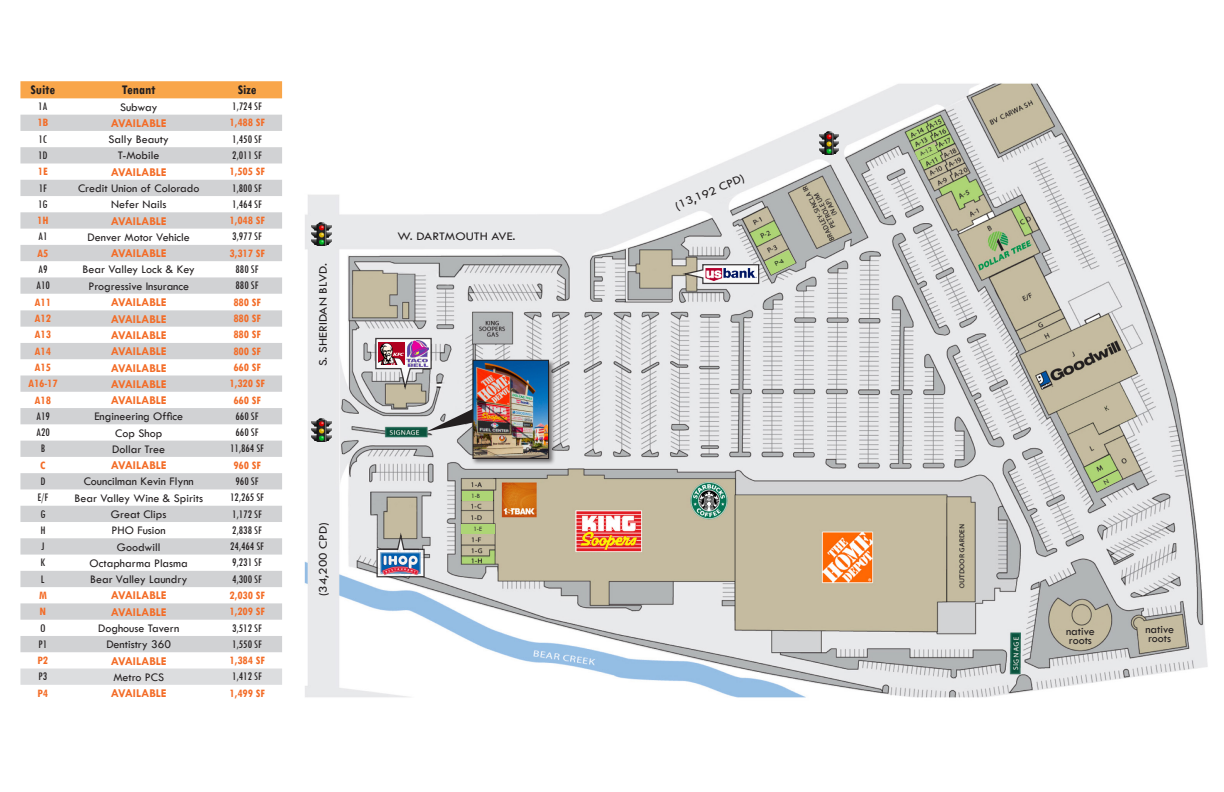
<style>
.page{position:relative;width:1224px;height:792px;background:#fff}
.page>*{position:absolute;margin:0;border:0;box-sizing:border-box;transform-origin:0 0}
.t1{font:700 condensed 14px "Tw Cen";color:#231f20}
.t2{font:12px "Tw Cen";color:#231f20}
.t3{font:condensed 12px "Tw Cen";color:#231f20}
.t4{font:700 12px "Tw Cen";color:#f36c27}
.t5{font:700 condensed 12px "Tw Cen";color:#f36c27}
.t6{font:12px "Tw Cen";color:#231f20;scale:1.12 1}
.t7{font:6.8px "Tw Cen";color:#312f30}
.t8{font:6.7px "Tw Cen";color:#312f30}
</style>
<div class="page">
<img style="left:304px;top:83px;width:904px;height:615px">
<div style="left:20px;top:81px;width:262px;height:17px;background:#f9a64a"></div>
<svg style="left:20px;top:115px;width:262px;height:537px"></svg>
<div style="left:20px;top:669px;width:262px;height:16px;background:#dcdddf"></div>
<svg style="left:375px;top:337px;width:57px;height:54px"></svg>
<img style="left:378px;top:343px;width:27px;height:22px">
<img style="left:407px;top:341px;width:21px;height:26px">
<svg style="left:376px;top:531px;width:49px;height:47px"></svg>
<img style="left:379px;top:551px;width:43px;height:24px">
<img style="left:819px;top:132px;width:20px;height:23px">
<img style="left:312px;top:223px;width:19px;height:23px">
<img style="left:312px;top:419px;width:19px;height:22px">
<svg style="left:427px;top:404px;width:44px;height:27px"></svg>
<div style="left:471px;top:359px;width:85px;height:107px;background:#231f20;opacity:.6"></div>
<img style="left:475px;top:362px;width:72px;height:95px">
<div style="left:473px;top:360px;width:76px;height:99px;border:1px solid #231f20"></div>
<svg style="left:1054px;top:624px;width:53px;height:21px"></svg>
<svg style="left:1138px;top:626px;width:47px;height:23px"></svg>
<svg style="left:915px;top:143px;width:23px;height:18px"></svg>
<div style="left:462px;top:491px;width:31px;height:9px;background:#add575"></div>
<div style="left:462px;top:524px;width:33px;height:9px;background:#add575"></div>
<svg style="left:681px;top:250px;width:115px;height:35px;background:#bbbab3"></svg>
<svg style="left:1093px;top:471px;width:29px;height:21px"></svg>
<p class="t1" style="left:30px;top:82px;width:26px">Suite</p>
<p class="t1" style="left:122px;top:82px;width:35px">Tenant</p>
<p class="t1" style="left:238px;top:82px;width:20px">Size</p>
<p class="t3" style="left:38px;top:99px;width:11px">1A</p>
<p class="t2" style="left:120px;top:100px;width:39px">Subway</p>
<p class="t3" style="left:232px;top:99px;width:31px">1,724 SF</p>
<p class="t5" style="left:37px;top:115px;width:13px">1B</p>
<p class="t4" style="left:111px;top:116px;width:57px">AVAILABLE</p>
<p class="t5" style="left:229px;top:115px;width:37px">1,488 SF</p>
<p class="t3" style="left:39px;top:132px;width:10px">1C</p>
<p class="t2" style="left:109px;top:132px;width:62px">Sally Beauty</p>
<p class="t3" style="left:232px;top:132px;width:31px">1,450 SF</p>
<p class="t3" style="left:38px;top:148px;width:11px">1D</p>
<p class="t2" style="left:118px;top:148px;width:43px">T-Mobile</p>
<p class="t3" style="left:232px;top:148px;width:31px">2,011 SF</p>
<p class="t5" style="left:38px;top:164px;width:12px">1E</p>
<p class="t4" style="left:111px;top:165px;width:57px">AVAILABLE</p>
<p class="t5" style="left:229px;top:164px;width:37px">1,505 SF</p>
<p class="t3" style="left:39px;top:181px;width:10px">1F</p>
<p class="t2" style="left:78px;top:181px;width:123px">Credit Union of Colorado</p>
<p class="t3" style="left:232px;top:181px;width:31px">1,800 SF</p>
<p class="t3" style="left:38px;top:197px;width:11px">1G</p>
<p class="t2" style="left:111px;top:197px;width:57px">Nefer Nails</p>
<p class="t3" style="left:232px;top:197px;width:31px">1,464 SF</p>
<p class="t5" style="left:37px;top:213px;width:13px">1H</p>
<p class="t4" style="left:111px;top:214px;width:57px">AVAILABLE</p>
<p class="t5" style="left:229px;top:213px;width:37px">1,048 SF</p>
<p class="t3" style="left:38px;top:229px;width:11px">A1</p>
<p class="t2" style="left:88px;top:230px;width:104px">Denver Motor Vehicle</p>
<p class="t3" style="left:232px;top:229px;width:31px">3,977 SF</p>
<p class="t5" style="left:37px;top:246px;width:13px">A5</p>
<p class="t4" style="left:111px;top:246px;width:57px">AVAILABLE</p>
<p class="t5" style="left:229px;top:246px;width:37px">3,317 SF</p>
<p class="t3" style="left:38px;top:262px;width:11px">A9</p>
<p class="t2" style="left:83px;top:262px;width:114px">Bear Valley Lock &amp; Key</p>
<p class="t3" style="left:236px;top:262px;width:25px">880 SF</p>
<p class="t3" style="left:36px;top:278px;width:15px">A10</p>
<p class="t2" style="left:88px;top:279px;width:102px">Progressive Insurance</p>
<p class="t3" style="left:236px;top:278px;width:25px">880 SF</p>
<p class="t5" style="left:35px;top:295px;width:18px">A11</p>
<p class="t4" style="left:111px;top:295px;width:57px">AVAILABLE</p>
<p class="t5" style="left:233px;top:295px;width:29px">880 SF</p>
<p class="t5" style="left:35px;top:311px;width:18px">A12</p>
<p class="t4" style="left:111px;top:312px;width:57px">AVAILABLE</p>
<p class="t5" style="left:233px;top:311px;width:29px">880 SF</p>
<p class="t5" style="left:35px;top:327px;width:18px">A13</p>
<p class="t4" style="left:111px;top:328px;width:57px">AVAILABLE</p>
<p class="t5" style="left:233px;top:327px;width:29px">880 SF</p>
<p class="t5" style="left:35px;top:344px;width:18px">A14</p>
<p class="t4" style="left:111px;top:344px;width:57px">AVAILABLE</p>
<p class="t5" style="left:233px;top:344px;width:29px">800 SF</p>
<p class="t5" style="left:35px;top:360px;width:18px">A15</p>
<p class="t4" style="left:111px;top:360px;width:57px">AVAILABLE</p>
<p class="t5" style="left:233px;top:360px;width:29px">660 SF</p>
<p class="t5" style="left:28px;top:376px;width:31px">A16-17</p>
<p class="t4" style="left:111px;top:377px;width:57px">AVAILABLE</p>
<p class="t5" style="left:229px;top:376px;width:37px">1,320 SF</p>
<p class="t5" style="left:35px;top:393px;width:18px">A18</p>
<p class="t4" style="left:111px;top:393px;width:57px">AVAILABLE</p>
<p class="t5" style="left:233px;top:393px;width:29px">660 SF</p>
<p class="t3" style="left:36px;top:409px;width:15px">A19</p>
<p class="t2" style="left:94px;top:409px;width:90px">Engineering Office</p>
<p class="t3" style="left:236px;top:409px;width:25px">660 SF</p>
<p class="t3" style="left:36px;top:425px;width:15px">A20</p>
<p class="t2" style="left:115px;top:426px;width:49px">Cop Shop</p>
<p class="t3" style="left:236px;top:425px;width:25px">660 SF</p>
<p class="t3" style="left:41px;top:441px;width:6px">B</p>
<p class="t2" style="left:112px;top:442px;width:55px">Dollar Tree</p>
<p class="t3" style="left:230px;top:441px;width:36px">11,864 SF</p>
<p class="t5" style="left:40px;top:458px;width:7px">C</p>
<p class="t4" style="left:111px;top:458px;width:57px">AVAILABLE</p>
<p class="t5" style="left:233px;top:458px;width:29px">960 SF</p>
<p class="t3" style="left:40px;top:474px;width:7px">D</p>
<p class="t2" style="left:84px;top:474px;width:112px">Councilman Kevin Flynn</p>
<p class="t3" style="left:236px;top:474px;width:25px">960 SF</p>
<p class="t3" style="left:37px;top:490px;width:13px">E/F</p>
<p class="t2" style="left:74px;top:491px;width:130px">Bear Valley Wine &amp; Spirits</p>
<p class="t3" style="left:230px;top:490px;width:36px">12,265 SF</p>
<p class="t3" style="left:40px;top:507px;width:7px">G</p>
<p class="t2" style="left:111px;top:507px;width:57px">Great Clips</p>
<p class="t3" style="left:232px;top:507px;width:31px">1,172 SF</p>
<p class="t3" style="left:40px;top:523px;width:7px">H</p>
<p class="t2" style="left:112px;top:523px;width:56px">PHO Fusion</p>
<p class="t3" style="left:232px;top:523px;width:31px">2,838 SF</p>
<p class="t3" style="left:41px;top:539px;width:5px">J</p>
<p class="t2" style="left:117px;top:540px;width:45px">Goodwill</p>
<p class="t3" style="left:230px;top:539px;width:36px">24,464 SF</p>
<p class="t3" style="left:40px;top:555px;width:7px">K</p>
<p class="t2" style="left:90px;top:556px;width:100px">Octapharma Plasma</p>
<p class="t3" style="left:232px;top:555px;width:31px">9,231 SF</p>
<p class="t3" style="left:41px;top:572px;width:5px">L</p>
<p class="t2" style="left:90px;top:572px;width:99px">Bear Valley Laundry</p>
<p class="t3" style="left:232px;top:572px;width:31px">4,300 SF</p>
<p class="t5" style="left:39px;top:588px;width:9px">M</p>
<p class="t4" style="left:111px;top:588px;width:57px">AVAILABLE</p>
<p class="t5" style="left:229px;top:588px;width:37px">2,030 SF</p>
<p class="t5" style="left:40px;top:604px;width:8px">N</p>
<p class="t4" style="left:111px;top:605px;width:57px">AVAILABLE</p>
<p class="t5" style="left:229px;top:604px;width:37px">1,209 SF</p>
<p class="t3" style="left:40px;top:621px;width:7px">O</p>
<p class="t2" style="left:98px;top:621px;width:83px">Doghouse Tavern</p>
<p class="t3" style="left:232px;top:621px;width:31px">3,512 SF</p>
<p class="t3" style="left:39px;top:637px;width:10px">P1</p>
<p class="t2" style="left:106px;top:637px;width:66px">Dentistry 360</p>
<p class="t3" style="left:232px;top:637px;width:31px">1,550 SF</p>
<p class="t5" style="left:38px;top:653px;width:12px">P2</p>
<p class="t4" style="left:111px;top:654px;width:57px">AVAILABLE</p>
<p class="t5" style="left:229px;top:653px;width:37px">1,384 SF</p>
<p class="t3" style="left:39px;top:669px;width:10px">P3</p>
<p class="t2" style="left:113px;top:670px;width:52px">Metro PCS</p>
<p class="t3" style="left:232px;top:669px;width:31px">1,412 SF</p>
<p class="t5" style="left:38px;top:686px;width:12px">P4</p>
<p class="t4" style="left:111px;top:686px;width:57px">AVAILABLE</p>
<p class="t5" style="left:229px;top:686px;width:37px">1,499 SF</p>
<p class="t6" style="left:316px;top:366px;width:93px;rotate:-90deg">S. SHERIDAN BLVD.</p>
<p class="t6" style="left:316px;top:596px;width:68px;rotate:-90deg">(34,200 CPD)</p>
<p class="t6" style="left:398px;top:229px;width:107px">W. DARTMOUTH AVE.</p>
<p class="t7" style="left:471px;top:492px;width:10px">1-B</p>
<p class="t7" style="left:473px;top:525px;width:10px">1-E</p>
<p class="t6" style="left:673px;top:200px;width:68px;rotate:-23deg">(13,192 CPD)</p>
<p class="t8" style="left:918px;top:151px;width:15px;rotate:-27deg">A-12</p>
<p class="t2" style="left:1066px;top:624px;width:30px">native</p>
<p class="t2" style="left:1069px;top:633px;width:25px">roots</p>
<p class="t2" style="left:1145px;top:622px;width:30px">native</p>
<p class="t2" style="left:1148px;top:631px;width:25px">roots</p>
</div>
